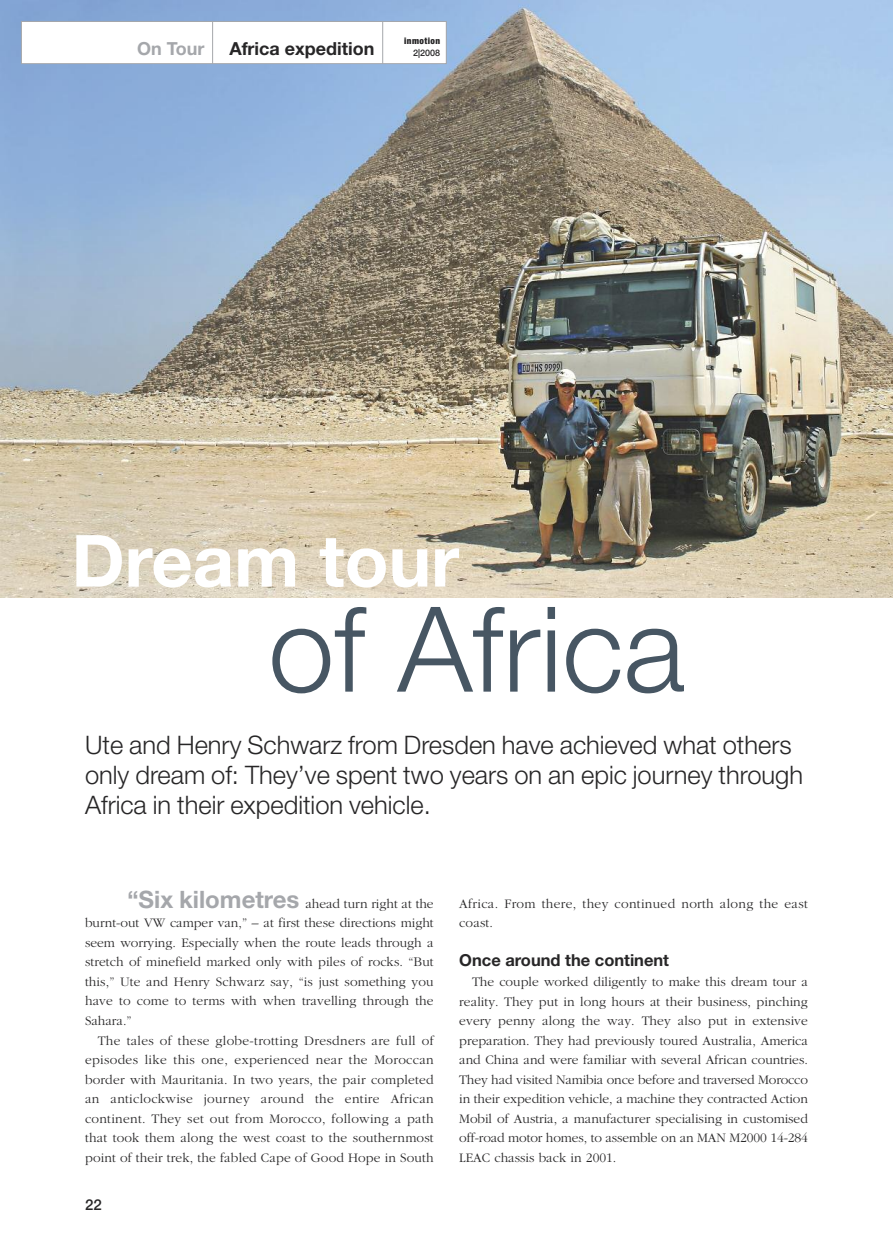
<style>
.page{position:relative;width:893px;height:1255px;background:#fff}
.page>*{position:absolute;margin:0;border:0;box-sizing:border-box;transform-origin:0 0}
.t1{font:300 118.5px "Helvetica Neue LT";color:#475663}
.t2{font:700 72px "Helvetica Neue LT";color:#fff}
.t3{font:300 25.5px/30px "Helvetica Neue LT";color:#272627}
.t4{font:700 18px "Helvetica Neue LT";color:#272627}
.t5{font:700 18px "Helvetica Neue LT";color:#a5a7ab}
.t6{font:700 16.5px "Helvetica Neue LT";color:#272627}
.t7{font:500 15px "Helvetica Neue LT";color:#272627}
.t8{font:300 13.5px/19.5px "Garamond LT";letter-spacing:.015em;color:#272627;text-align:justify}
.t9{font:900 condensed 9px "Helvetica Neue LT";letter-spacing:.05em;color:#272627}
.t10{font:500 9px "Helvetica Neue LT";color:#272627}
.s1{font-family:"Helvetica Neue LT";font-weight:700;font-size:24px;color:#a5a7ab}
</style>
<div class="page">
<img style="left:0;top:0;width:893px;height:597px">
<div style="left:22px;top:22px;width:424px;height:41px;background:#fff"></div>
<div style="left:21px;top:21px;width:425px;height:43px;border:1px solid #a5a7ab"></div>
<hr style="left:382px;top:21px;width:1px;height:43px;background:#a5a7ab">
<hr style="left:212px;top:21px;width:1px;height:43px;background:#a5a7ab">
<h3 class="t5" style="left:137px;top:43px;width:69px">On Tour</h3>
<h3 class="t4" style="left:229px;top:43px;width:147px">Africa expedition</h3>
<p class="t9" style="left:404px;top:37px;width:37px">inmotion</p>
<p class="t10" style="left:413px;top:49px;width:28px">2|2008</p>
<h2 class="t2" style="left:71px;top:535px;width:389px">Dream tour</h2>
<h1 class="t1" style="left:268px;top:607px;width:418px">of Africa</h1>
<h3 class="t3" style="left:85px;top:732px;width:720px">Ute and Henry Schwarz from Dresden have achieved what others only dream of: They’ve spent two years on an epic journey through<br>Africa in their expedition vehicle.</h3>
<p class="t8" style="left:85px;top:893px;width:350px;text-indent:43px"><span class="s1">“Six kilometres</span> ahead turn right at the burnt-out VW camper van,” – at first these directions might seem worrying. Especially when the route leads through a stretch of minefield marked only with piles of rocks. “But this,” Ute and Henry Schwarz say, “is just something you have to come to terms with when travelling through the Sahara.”</p>
<p class="t8" style="left:85px;top:1030px;width:350px;text-indent:13px">The tales of these globe-trotting Dresdners are full of episodes like this one, experienced near the Moroccan border with Mauritania. In two years, the pair completed an anticlockwise journey around the entire African continent. They set out from Morocco, following a path that took them along the west coast to the southernmost point of their trek, the fabled Cape of Good Hope in South</p>
<p class="t7" style="left:85px;top:1199px;width:18px">22</p>
<p class="t8" style="left:459px;top:893px;width:350px">Africa. From there, they continued north along the east coast.</p>
<p class="t6" style="left:459px;top:954px;width:211px">Once around the continent</p>
<p class="t8" style="left:459px;top:971px;width:350px;text-indent:13px">The couple worked diligently to make this dream tour a reality. They put in long hours at their business, pinching every penny along the way. They also put in extensive preparation. They had previously toured Australia, America and China and were familiar with several African countries.<br>They had visited Namibia once before and traversed Morocco in their expedition vehicle, a machine they contracted Action Mobil of Austria, a manufacturer specialising in customised off-road motor homes, to assemble on an MAN M2000 14-284<br>LEAC chassis back in 2001.</p>
</div>
